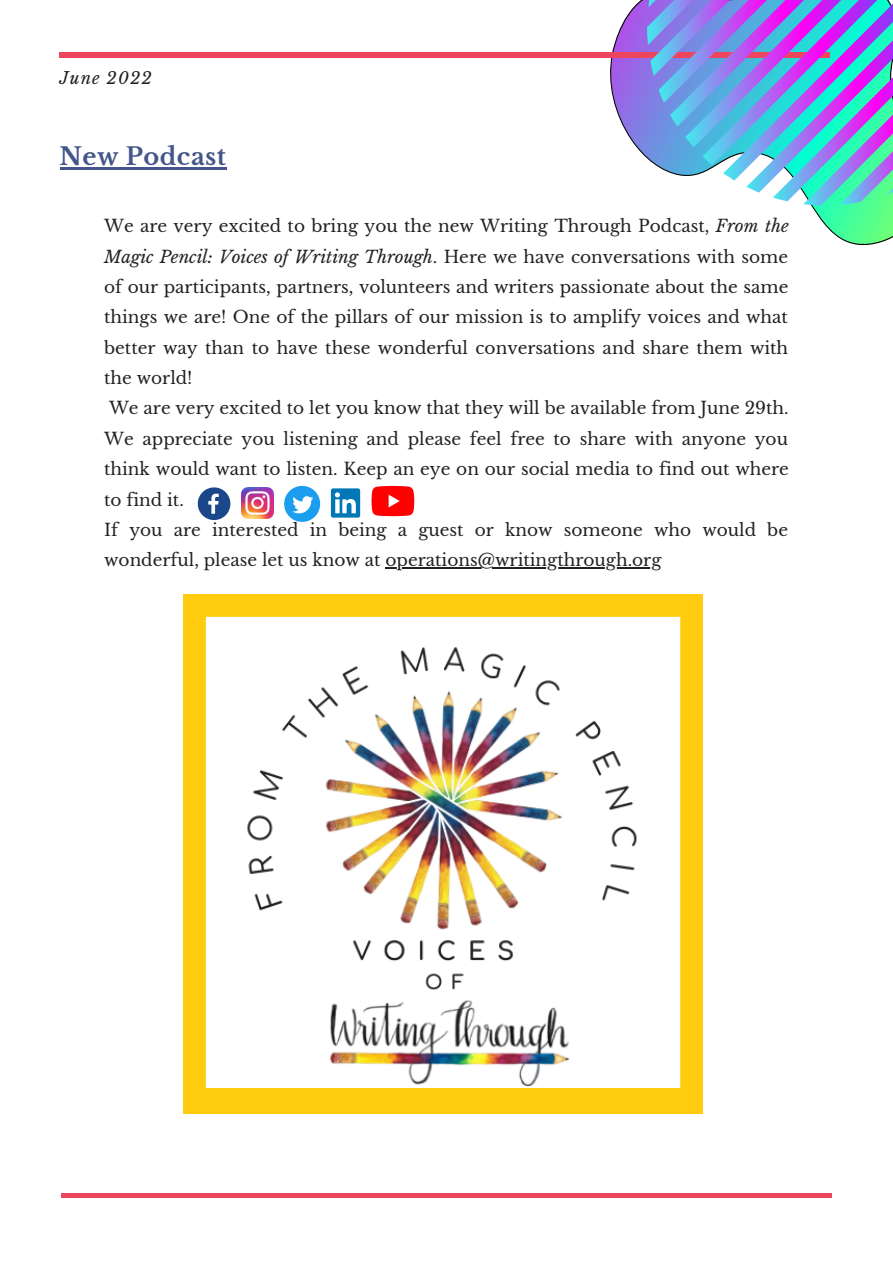
<style>
.page{position:relative;width:893px;height:1264px;background:#fff}
.page>*{position:absolute;margin:0;border:0;box-sizing:border-box;transform-origin:0 0}
.t1{font:700 24px "Libre Baskerville";letter-spacing:.02em;color:#44558a}
.t2{font:16.95px/30.3px "Libre Baskerville";color:#222;text-align:justify}
.t3{font:italic 16.5px "Libre Baskerville";letter-spacing:.07em;color:#222}
.s1{font-style:italic}
</style>
<div class="page">
<svg style="left:561px;top:0;width:331px;height:246px"></svg>
<hr style="left:60px;top:53px;width:770px;height:4px;background:#ee455f">
<hr style="left:61px;top:1193px;width:770px;height:4px;background:#ee455f">
<img style="left:183px;top:594px;width:519px;height:519px">
<svg style="left:647px;top:0;width:245px;height:206px;background:#7fa3e1"></svg>
<svg style="left:198px;top:487px;width:32px;height:33px"></svg>
<img style="left:241px;top:487px;width:32px;height:32px">
<svg style="left:284px;top:486px;width:36px;height:36px"></svg>
<div style="left:331px;top:488px;width:29px;height:29px;background:#0177b5;border-radius:2px"></div>
<svg style="left:335px;top:492px;width:21px;height:21px"></svg>
<svg style="left:371px;top:486px;width:43px;height:30px"></svg>
<hr style="left:385px;top:567px;width:276px;height:1px;background:#222">
<hr style="left:60px;top:167px;width:166px;height:2px;background:#44558a">
<p class="t3" style="left:60px;top:68px;width:94px">June 2022</p>
<p class="t1" style="left:60px;top:142px;width:168px">New Podcast</p>
<p class="t2" style="left:104px;top:211px;width:686px">We are very excited to bring you the new Writing Through Podcast, <span class="s1">From the Magic Pencil: Voices of Writing Through</span>. Here we have conversations with some of our participants, partners, volunteers and writers passionate about the same things we are! One of the pillars of our mission is to amplify voices and what better way than to have these wonderful conversations and share them with the world!</p>
<p class="t2" style="left:104px;top:393px;width:686px">We are very excited to let you know that they will be available from June 29th.<br>We appreciate you listening and please feel free to share with anyone you think would want to listen. Keep an eye on our social media to find out where to find it.</p>
<p class="t2" style="left:104px;top:515px;width:685px">If you are interested in being a guest or know someone who would be wonderful, please let us know at operations@writingthrough.org</p>
</div>
